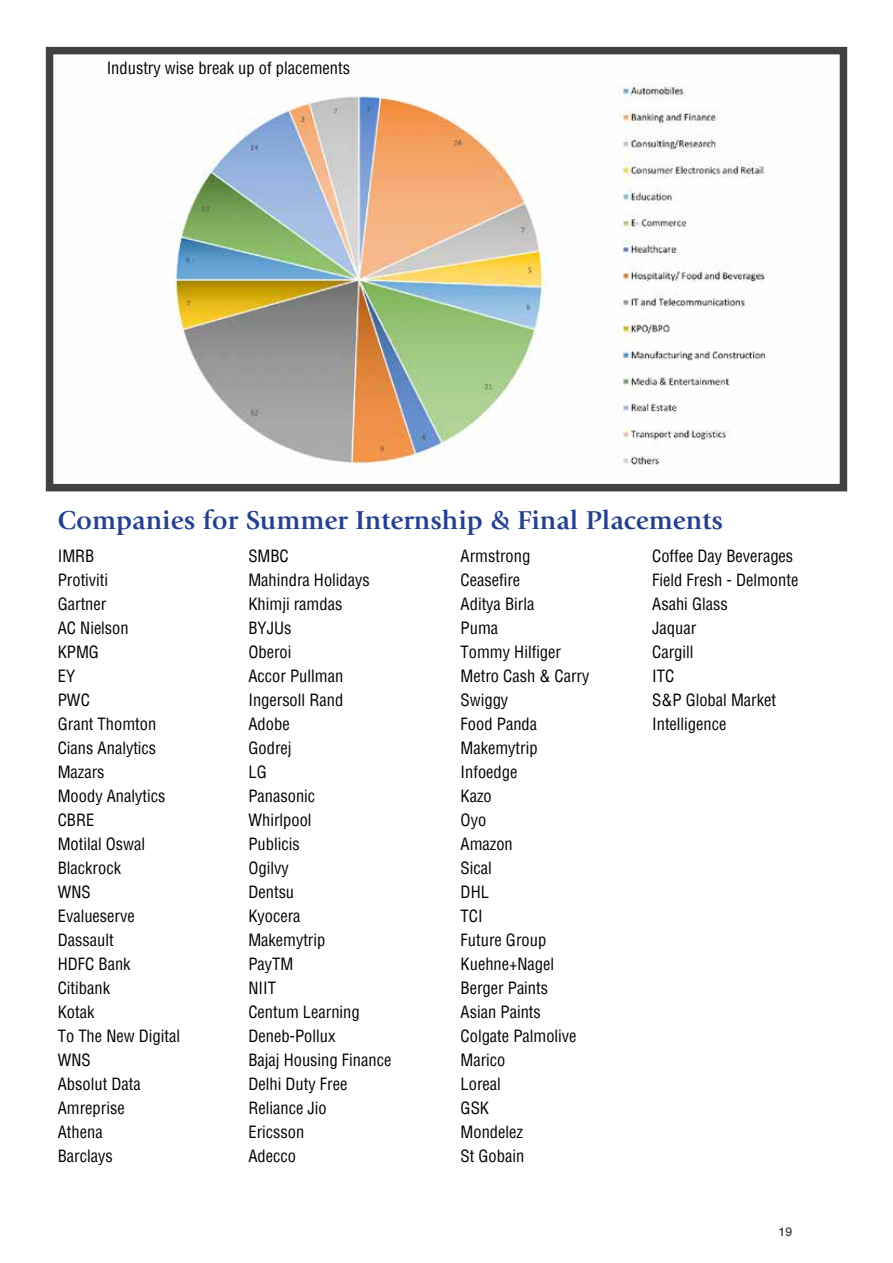
<style>
.page{position:relative;width:893px;height:1263px;background:#fff}
.page>*{position:absolute;margin:0;border:0;box-sizing:border-box;transform-origin:0 0}
.t1{font:700 27px "Giovanni";color:#25408f}
.t2{font:condensed 16.5px/24px "Helvetica";color:#000}
.t3{font:500 12px "Helvetica Neue";color:#424041}
</style>
<div class="page">
<img style="left:168px;top:83px;width:597px;height:382px">
<div style="left:46px;top:47px;width:801px;height:444px;border:8px solid #424041"></div>
<p class="t2" style="left:107px;top:56px;width:245px">Industry wise break up of placements</p>
<h1 class="t1" style="left:58px;top:504px;width:667px">Companies for Summer Internship &amp; Final Placements</h1>
<p class="t2" style="left:58px;top:543px;width:124px">IMRB<br>Protiviti<br>Gartner<br>AC Nielson<br>KPMG<br>EY<br>PWC<br>Grant Thomton<br>Cians Analytics<br>Mazars<br>Moody Analytics<br>CBRE<br>Motilal Oswal<br>Blackrock<br>WNS<br>Evalueserve<br>Dassault<br>HDFC Bank<br>Citibank<br>Kotak<br>To The New Digital<br>WNS<br>Absolut Data<br>Amreprise<br>Athena<br>Barclays</p>
<p class="t2" style="left:248px;top:543px;width:144px">SMBC<br>Mahindra Holidays<br>Khimji ramdas<br>BYJUs<br>Oberoi<br>Accor Pullman<br>Ingersoll Rand<br>Adobe<br>Godrej<br>LG<br>Panasonic<br>Whirlpool<br>Publicis<br>Ogilvy<br>Dentsu<br>Kyocera<br>Makemytrip<br>PayTM<br>NIIT<br>Centum Learning<br>Deneb-Pollux<br>Bajaj Housing Finance<br>Delhi Duty Free<br>Reliance Jio<br>Ericsson<br>Adecco</p>
<p class="t2" style="left:461px;top:544px;width:130px">Armstrong<br>Ceasefire<br>Aditya Birla<br>Puma<br>Tommy Hilfiger<br>Metro Cash &amp; Carry<br>Swiggy<br>Food Panda<br>Makemytrip<br>Infoedge<br>Kazo<br>Oyo<br>Amazon<br>Sical<br>DHL<br>TCI<br>Future Group<br>Kuehne+Nagel<br>Berger Paints<br>Asian Paints<br>Colgate Palmolive<br>Marico<br>Loreal<br>GSK<br>Mondelez<br>St Gobain</p>
<p class="t2" style="left:652px;top:544px;width:148px">Coffee Day Beverages<br>Field Fresh - Delmonte<br>Asahi Glass<br>Jaquar<br>Cargill<br>ITC<br>S&amp;P Global Market<br>Intelligence</p>
<p class="t3" style="left:779px;top:1222px;width:15px">19</p>
</div>
